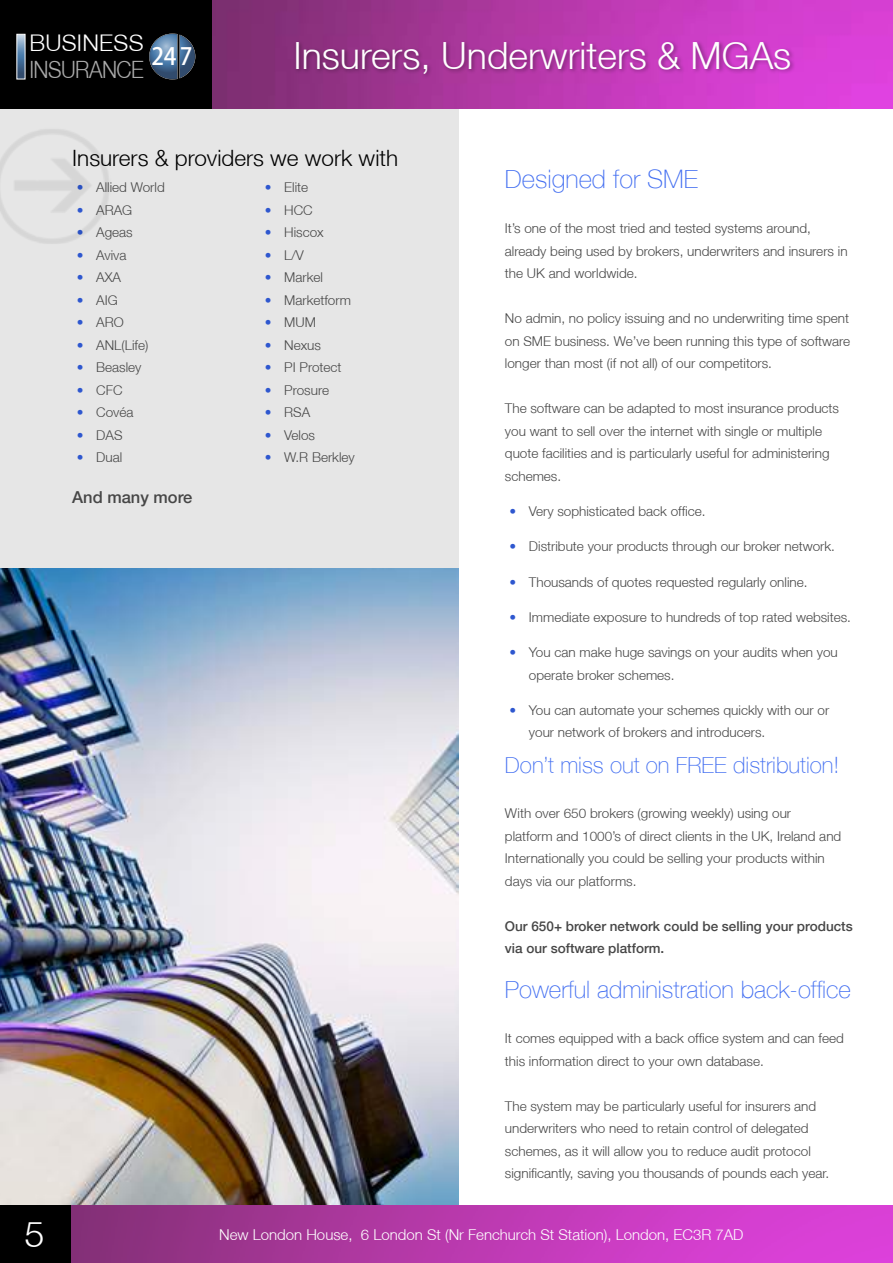
<style>
.page{position:relative;width:893px;height:1263px;background:#fff}
.page>*{position:absolute;margin:0;border:0;box-sizing:border-box;transform-origin:0 0}
.t1{font:300 37.5px "Helvetica Neue LT";color:#fff}
.t2{font:300 36px "Helvetica Neue LT";color:#fff}
.t3{font:300 25.5px "Helvetica Neue LT";color:#000}
.t4{font:100 25.5px "Helvetica Neue LT";color:#426ef1}
.t5{font:100 24px "Helvetica Neue LT";color:#426ef1}
.t6{font:300 23.85px "Helvetica Neue LT";letter-spacing:-.025em;color:#aaa;scale:.9 1}
.t7{font:500 23.7px "Koz Go Pr 6 N";color:#fff;scale:.95 1}
.t8{font:300 22.95px "Helvetica Neue LT";letter-spacing:.01em;color:#fff}
.t9{font:100 22.5px "Helvetica Neue LT";color:#426ef1}
.t10{font:300 22.5px "Helvetica Neue LT";color:#000}
.t11{font:500 16.5px "Helvetica Neue LT";color:#464646}
.t12{font:300 15px "Helvetica Neue LT";color:#fff}
.t13{font:300 13.5px/22.5px "Helvetica Neue LT";color:#464646}
.t14{font:500 13.5px/22.5px "Helvetica Neue LT";color:#464646}
.s1{color:#2e57cf}
</style>
<div class="page">
<hr style="left:892px;top:747px;width:1px;height:458px;background:#e6e6e6">
<img style="left:892px;top:776px;width:1px;height:117px">
<img style="left:0;top:567px;width:458px;height:638px">
<div style="left:0;top:107px;width:458px;height:460px;background:#e6e6e6"></div>
<img style="left:212px;top:0;width:681px;height:108px">
<img style="left:71px;top:1205px;width:822px;height:58px">
<div style="left:0;top:1205px;width:71px;height:58px;background:#000"></div>
<div style="left:0;top:0;width:212px;height:108px;background:#000"></div>
<svg style="left:149px;top:34px;width:46px;height:45px"></svg>
<svg style="left:19px;top:36px;width:4px;height:41px"></svg>
<div style="left:293px;top:40px;width:503px;height:39px;background:#000;opacity:.35"></div>
<h3 class="t8" style="left:29px;top:29px;width:116px">BUSINESS</h3>
<h3 class="t6" style="left:29px;top:54px;width:129px">INSURANCE</h3>
<h3 class="t7" style="left:152px;top:43px;width:45px">247</h3>
<h1 class="t1" style="left:293px;top:33px;width:499px">Insurers, Underwriters &amp; MGAs</h1>
<h3 class="t3" style="left:82px;top:141px;width:239px">insurers we work with</h3>
<p class="t13" style="left:86px;top:189px;width:44px"><span class="s1">•</span> Ace</p>
<h3 class="t10" style="left:72px;top:144px;width:327px">Insurers &amp; providers we work with</h3>
<p class="t13" style="left:77px;top:176px;width:90px"><span class="s1">•</span> Allied World</p>
<p class="t13" style="left:77px;top:198px;width:57px"><span class="s1">•</span> ARAG</p>
<p class="t13" style="left:77px;top:221px;width:58px"><span class="s1">•</span> Ageas</p>
<p class="t13" style="left:77px;top:243px;width:51px"><span class="s1">•</span> Aviva</p>
<p class="t13" style="left:77px;top:266px;width:46px"><span class="s1">•</span> AXA</p>
<p class="t13" style="left:77px;top:288px;width:42px"><span class="s1">•</span> AIG</p>
<p class="t13" style="left:77px;top:311px;width:49px"><span class="s1">•</span> ARO</p>
<p class="t13" style="left:77px;top:333px;width:73px"><span class="s1">•</span> ANL(Life)</p>
<p class="t13" style="left:77px;top:356px;width:66px"><span class="s1">•</span> Beasley</p>
<p class="t13" style="left:77px;top:378px;width:47px"><span class="s1">•</span> CFC</p>
<p class="t13" style="left:77px;top:401px;width:58px"><span class="s1">•</span> Covéa</p>
<p class="t13" style="left:77px;top:423px;width:47px"><span class="s1">•</span> DAS</p>
<p class="t13" style="left:77px;top:446px;width:47px"><span class="s1">•</span> Dual</p>
<p class="t13" style="left:265px;top:176px;width:45px"><span class="s1">•</span> Elite</p>
<p class="t13" style="left:265px;top:198px;width:50px"><span class="s1">•</span> HCC</p>
<p class="t13" style="left:265px;top:221px;width:60px"><span class="s1">•</span> Hiscox</p>
<p class="t13" style="left:265px;top:243px;width:41px"><span class="s1">•</span> L/V</p>
<p class="t13" style="left:265px;top:266px;width:60px"><span class="s1">•</span> Markel</p>
<p class="t13" style="left:265px;top:288px;width:88px"><span class="s1">•</span> Marketform</p>
<p class="t13" style="left:265px;top:311px;width:53px"><span class="s1">•</span> MUM</p>
<p class="t13" style="left:265px;top:333px;width:58px"><span class="s1">•</span> Nexus</p>
<p class="t13" style="left:265px;top:356px;width:78px"><span class="s1">•</span> PI Protect</p>
<p class="t13" style="left:265px;top:378px;width:66px"><span class="s1">•</span> Prosure</p>
<p class="t13" style="left:265px;top:401px;width:47px"><span class="s1">•</span> RSA</p>
<p class="t13" style="left:265px;top:423px;width:52px"><span class="s1">•</span> Velos</p>
<p class="t13" style="left:265px;top:446px;width:92px"><span class="s1">•</span> W.R Berkley</p>
<p class="t13" style="left:274px;top:302px;width:43px"><span class="s1">•</span> NIG</p>
<p class="t13" style="left:274px;top:437px;width:57px"><span class="s1">•</span> Zurich</p>
<p class="t11" style="left:72px;top:488px;width:122px">And many more</p>
<p class="t11" style="left:82px;top:488px;width:122px">And many more</p>
<h3 class="t4" style="left:505px;top:165px;width:195px">Designed for SME</h3>
<p class="t13" style="left:505px;top:217px;width:344px">It’s one of the most tried and tested systems around, already being used by brokers, underwriters and insurers in the UK and worldwide.</p>
<p class="t13" style="left:505px;top:307px;width:347px;text-align:justify">No admin, no policy issuing and no underwriting time spent on SME business. We’ve been running this type of software longer than most (if not all) of our competitors.</p>
<p class="t13" style="left:505px;top:397px;width:336px">The software can be adapted to most insurance products you want to sell over the internet with single or multiple quote facilities and is particularly useful for administering schemes.</p>
<p class="t13" style="left:509px;top:500px;width:198px"><span class="s1">•</span> Very sophisticated back office.</p>
<p class="t13" style="left:509px;top:535px;width:327px"><span class="s1">•</span> Distribute your products through our broker network.</p>
<p class="t13" style="left:509px;top:570px;width:300px"><span class="s1">•</span> Thousands of quotes requested regularly online.</p>
<p class="t13" style="left:509px;top:606px;width:343px"><span class="s1">•</span> Immediate exposure to hundreds of top rated websites.</p>
<p class="t13" style="left:529px;top:641px;width:310px;text-indent:-20px"><span class="s1">•</span> You can make huge savings on your audits when you operate broker schemes.</p>
<p class="t13" style="left:529px;top:699px;width:302px;text-indent:-20px"><span class="s1">•</span> You can automate your schemes quickly with our or your network of brokers and introducers.</p>
<h3 class="t9" style="left:505px;top:752px;width:336px">Don’t miss out on FREE distribution!</h3>
<p class="t13" style="left:505px;top:802px;width:338px">With over 650 brokers (growing weekly) using our platform and 1000’s of direct clients in the UK, Ireland and Internationally you could be selling your products within days via our platforms.</p>
<p class="t14" style="left:505px;top:915px;width:349px">Our 650+ broker network could be selling your products via our software platform.</p>
<h3 class="t5" style="left:505px;top:976px;width:347px">Powerful administration back-office</h3>
<p class="t13" style="left:505px;top:1027px;width:340px">It comes equipped with a back office system and can feed this information direct to your own database.</p>
<p class="t13" style="left:505px;top:1094px;width:326px">The system may be particularly useful for insurers and underwriters who need to retain control of delegated schemes, as it will allow you to reduce audit protocol significantly, saving you thousands of pounds each year.</p>
<h2 class="t2" style="left:24px;top:1212px;width:22px">5</h2>
<p class="t12" style="left:219px;top:1225px;width:526px">New London House, 6 London St (Nr Fenchurch St Station), London, EC3R 7AD</p>
</div>
